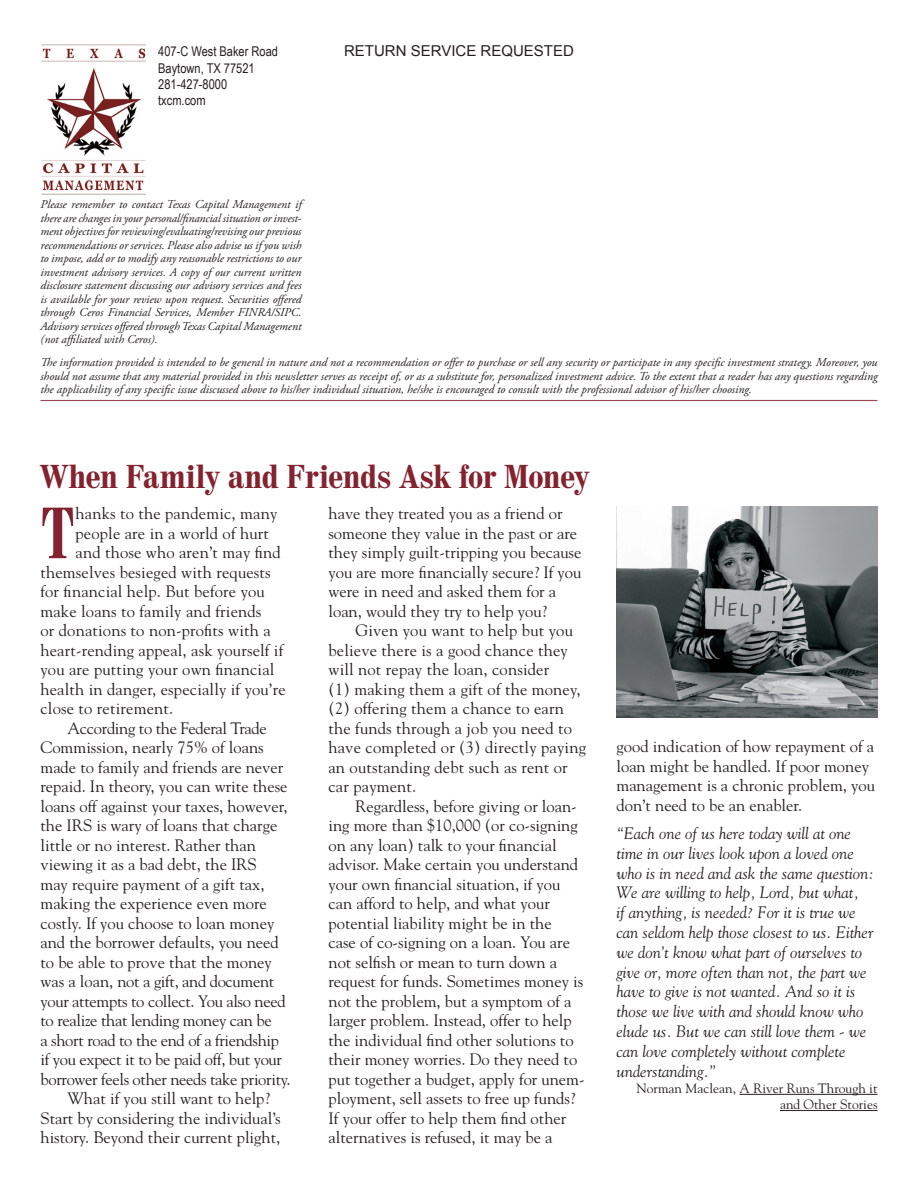
<style>
.page{position:relative;width:918px;height:1188px;background:#fff}
.page>*{position:absolute;margin:0;border:0;box-sizing:border-box;transform-origin:0 0}
.t1{font:700 condensed 72.15px "Century 725 BT";color:#842330;scale:.8 1}
.t2{font:700 condensed 33px "Century 725 BT";letter-spacing:-.01em;color:#842330}
.t3{font:16.5px/19.5px "Goudy";color:#231f20}
.t4{font:italic 16.5px/19.8px "Goudy";color:#231f20}
.t5{font:16.5px "Goudy";letter-spacing:-.02em;color:#231f20}
.t6{font:15px "Arial";color:#231f20}
.t7{font:13.5px/16.2px "Arial Narrow";color:#231f20}
.t8{font:13.5px/16.2px "Goudy";color:#231f20;text-align:right}
.t9{font:italic 12px/13.5px "Adobe Garamond Pro";color:#231f20;text-align:justify}
</style>
<div class="page">
<hr style="left:739px;top:1094px;width:138px;height:1px;background:#231f20">
<hr style="left:780px;top:1110px;width:97px;height:1px;background:#231f20">
<img style="left:616px;top:506px;width:262px;height:212px">
<img style="left:41px;top:44px;width:105px;height:151px">
<hr style="left:40px;top:400px;width:838px;height:1px;background:#994852">
<p class="t7" style="left:158px;top:43px;width:121px">407-C West Baker Road<br>Baytown, TX 77521<br>281-427-8000<br>txcm.com</p>
<p class="t9" style="left:40px;top:198px;width:263px">Please remember to contact Texas Capital Management if there are changes in your personal/financial situation or invest&shy;ment objectives for reviewing/evaluating/revising our previous recommendations or services. Please also advise us if you wish to impose, add or to modify any reasonable restrictions to our investment advisory services. A copy of our current written disclosure statement discussing our advisory services and fees is available for your review upon request. Securities offered through Ceros Financial Services, Member FINRA/SIPC.<br>Advisory services offered through Texas Capital Management (not affiliated with Ceros).</p>
<p class="t6" style="left:344px;top:41px;width:231px">RETURN SERVICE REQUESTED</p>
<p class="t9" style="left:40px;top:356px;width:839px">The information provided is intended to be general in nature and not a recommendation or offer to purchase or sell any security or participate in any specific investment strategy. Moreover, you should not assume that any material provided in this newsletter serves as receipt of, or as a substitute for, personalized investment advice. To the extent that a reader has any questions regarding the applicability of any specific issue discussed above to his/her individual situation, he/she is encouraged to consult with the professional advisor of his/her choosing.</p>
<h2 class="t2" style="left:40px;top:457px;width:551px">When Family and Friends Ask for Money</h2>
<p class="t3" style="left:328px;top:503px;width:254px">have they treated you as a friend or someone they value in the past or are they simply guilt-tripping you because you are more financially secure? If you were in need and asked them for a loan, would they try to help you?</p>
<p class="t3" style="left:328px;top:620px;width:259px;text-indent:27px">Given you want to help but you believe there is a good chance they will not repay the loan, consider<br>(1) making them a gift of the money, (2) offering them a chance to earn the funds through a job you need to have completed or (3) directly paying an outstanding debt such as rent or car payment.</p>
<p class="t3" style="left:328px;top:796px;width:258px;text-indent:27px">Regardless, before giving or loan&shy;ing more than $10,000 (or co-signing on any loan) talk to your financial advisor. Make certain you understand your own financial situation, if you can afford to help, and what your potential liability might be in the<br>case of co-signing on a loan. You are not selfish or mean to turn down a request for funds. Sometimes money is not the problem, but a symptom of a larger problem. Instead, offer to help the individual find other solutions to their money worries. Do they need to put together a budget, apply for unem&shy;ployment, sell assets to free up funds?<br>If your offer to help them find other alternatives is refused, it may be a</p>
<h1 class="t1" style="left:40px;top:490px;width:45px">T</h1>
<p class="t3" style="left:76px;top:503px;width:203px">hanks to the pandemic, many</p>
<p class="t3" style="left:76px;top:523px;width:195px">people are in a world of hurt</p>
<p class="t3" style="left:76px;top:542px;width:207px">and those who aren’t may find</p>
<p class="t3" style="left:40px;top:562px;width:232px">themselves besieged with requests</p>
<p class="t3" style="left:40px;top:581px;width:226px">for financial help. But before you</p>
<p class="t3" style="left:40px;top:601px;width:222px">make loans to family and friends</p>
<p class="t3" style="left:40px;top:620px;width:232px">or donations to non-profits with a</p>
<p class="t3" style="left:40px;top:640px;width:244px">heart-rending appeal, ask yourself if</p>
<p class="t3" style="left:40px;top:659px;width:235px">you are putting your own financial</p>
<p class="t3" style="left:40px;top:679px;width:247px">health in danger, especially if you’re</p>
<p class="t3" style="left:40px;top:698px;width:134px">close to retirement.</p>
<p class="t5" style="left:67px;top:718px;width:201px">According to the Federal Trade</p>
<p class="t3" style="left:40px;top:737px;width:225px">Commission, nearly 75% of loans</p>
<p class="t3" style="left:40px;top:757px;width:244px">made to family and friends are never</p>
<p class="t3" style="left:40px;top:776px;width:249px">repaid. In theory, you can write these</p>
<p class="t3" style="left:40px;top:796px;width:248px">loans off against your taxes, however,</p>
<p class="t3" style="left:40px;top:815px;width:238px">the IRS is wary of loans that charge</p>
<p class="t3" style="left:40px;top:835px;width:217px">little or no interest. Rather than</p>
<p class="t3" style="left:40px;top:854px;width:218px">viewing it as a bad debt, the IRS</p>
<p class="t3" style="left:40px;top:874px;width:226px">may require payment of a gift tax,</p>
<p class="t3" style="left:40px;top:893px;width:228px">making the experience even more</p>
<p class="t3" style="left:40px;top:913px;width:235px">costly. If you choose to loan money</p>
<p class="t3" style="left:40px;top:932px;width:240px">and the borrower defaults, you need</p>
<p class="t3" style="left:40px;top:952px;width:233px">to be able to prove that the money</p>
<p class="t5" style="left:40px;top:971px;width:235px">was a loan, not a gift, and document</p>
<p class="t5" style="left:40px;top:991px;width:247px">your attempts to collect. You also need</p>
<p class="t5" style="left:40px;top:1010px;width:233px">to realize that lending money can be</p>
<p class="t5" style="left:40px;top:1030px;width:240px">a short road to the end of a friendship</p>
<p class="t5" style="left:40px;top:1049px;width:243px">if you expect it to be paid off, but your</p>
<p class="t5" style="left:40px;top:1069px;width:252px">borrower feels other needs take priority.</p>
<p class="t3" style="left:67px;top:1088px;width:204px">What if you still want to help?</p>
<p class="t3" style="left:40px;top:1108px;width:242px">Start by considering the individual’s</p>
<p class="t3" style="left:40px;top:1127px;width:241px">history. Beyond their current plight,</p>
<p class="t3" style="left:616px;top:737px;width:260px">good indication of how repayment of a loan might be handled. If poor money management is a chronic problem, you don’t need to be an enabler.</p>
<p class="t4" style="left:616px;top:823px;width:259px">“Each one of us here today will at one time in our lives look upon a loved one who is in need and ask the same question:<br>We are willing to help, Lord, but what,<br>if anything, is needed? For it is true we can seldom help those closest to us. Either we don’t know what part of ourselves to give or, more often than not, the part we have to give is not wanted. And so it is those we live with and should know who elude us. But we can still love them - we can love completely without complete understanding.”</p>
<p class="t8" style="left:636px;top:1080px;width:243px">Norman Maclean, A River Runs Through it and Other Stories</p>
</div>
